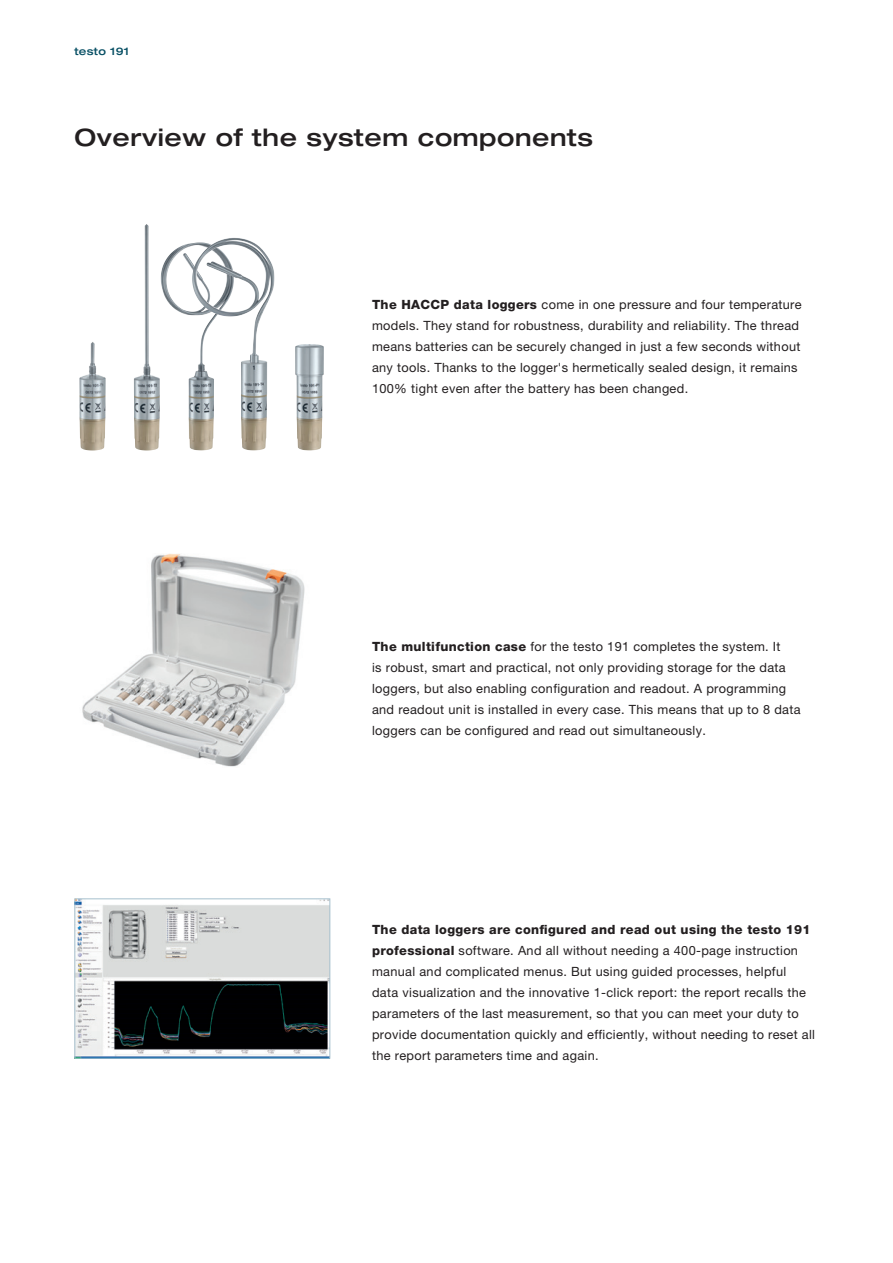
<style>
.page{position:relative;width:893px;height:1263px;background:#fff}
.page>*{position:absolute;margin:0;border:0;box-sizing:border-box;transform-origin:0 0}
.t1{font:500 expanded 24px "Helvetica Neue LTW1 G";letter-spacing:.025em;color:#231f20}
.t2{font:12.75px/21px "Helvetica Neue LTW1 G";letter-spacing:.025em;color:#231f20}
.t3{font:500 expanded 10.5px "Helvetica Neue LTW1 G";letter-spacing:.025em;color:#074f64}
.s1{font-weight:800}
</style>
<div class="page">
<img style="left:89px;top:342px;width:4px;height:28px">
<img style="left:143px;top:225px;width:3px;height:145px">
<img style="left:177px;top:242px;width:22px;height:7px">
<img style="left:215px;top:238px;width:19px;height:5px">
<img style="left:295px;top:344px;width:16px;height:95px">
<img style="left:82px;top:554px;width:223px;height:213px">
<img style="left:76px;top:900px;width:252px;height:157px">
<div style="left:74px;top:898px;width:256px;height:161px;border:1px solid #a6c0ce"></div>
<p class="t3" style="left:74px;top:44px;width:56px">testo 191</p>
<h1 class="t1" style="left:74px;top:122px;width:520px">Overview of the system components</h1>
<p class="t2" style="left:372px;top:294px;width:431px"><span class="s1">The HACCP data loggers</span> come in one pressure and four temperature models. They stand for robustness, durability and reliability. The thread means batteries can be securely changed in just a few seconds without any tools. Thanks to the logger's hermetically sealed design, it remains 100% tight even after the battery has been changed.</p>
<p class="t2" style="left:372px;top:635px;width:430px"><span class="s1">The multifunction case</span> for the testo 191 completes the system. It<br>is robust, smart and practical, not only providing storage for the data loggers, but also enabling configuration and readout. A programming and readout unit is installed in every case. This means that up to 8 data loggers can be configured and read out simultaneously.</p>
<p class="t2" style="left:372px;top:919px;width:444px"><span class="s1">The data loggers are configured and read out using the testo 191 professional</span> software. And all without needing a 400-page instruction manual and complicated menus. But using guided processes, helpful data visualization and the innovative 1-click report: the report recalls the parameters of the last measurement, so that you can meet your duty to provide documentation quickly and efficiently, without needing to reset all the report parameters time and again.</p>
</div>
